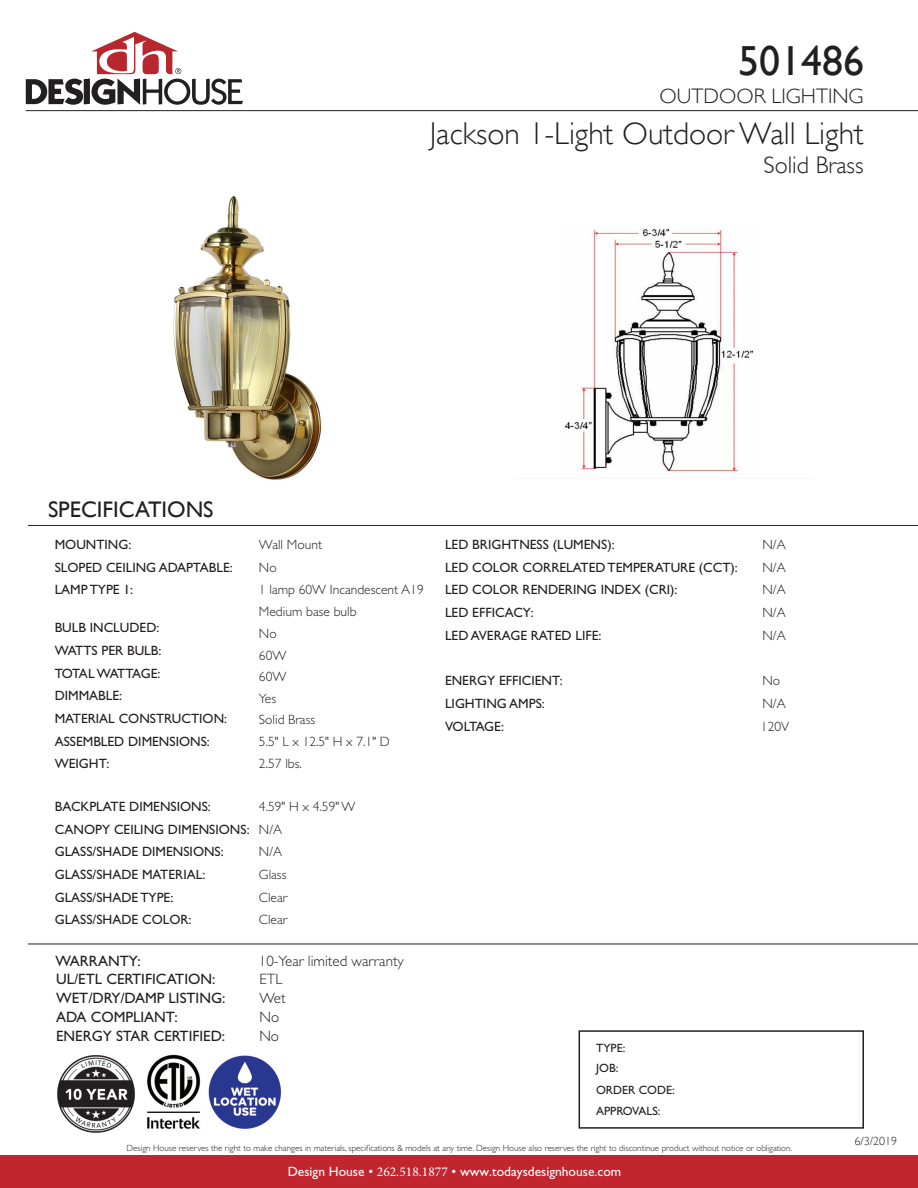
<style>
.page{position:relative;width:918px;height:1188px;background:#fff}
.page>*{position:absolute;margin:0;border:0;box-sizing:border-box;transform-origin:0 0}
.t1{font:42px "Gill Sans";color:#231f20}
.t2{font:300 31.5px "Gill Sans";color:#231f20}
.t3{font:300 24px "Gill Sans";color:#231f20}
.t4{font:22.5px "Gill Sans";color:#231f20}
.t5{font:300 21px "Gill Sans";color:#231f20}
.t6{font:15px "Gill Sans Std";color:#231f20}
.t7{font:300 15px "Gill Sans Std";color:#231f20}
.t8{font:13.5px "Gill Sans Std";color:#231f20}
.t9{font:300 13.5px/21.9px "Gill Sans Std";color:#231f20}
.t10{font:13.5px "Gill Sans Std";color:#fff}
.t11{font:13.5px "Gill Sans Std";letter-spacing:-.065em;color:#231f20}
.t12{font:13.5px "Gill Sans Std";letter-spacing:-.04em;color:#231f20}
.t13{font:12px "Gill Sans Std";color:#231f20}
.t14{font:300 12px "Gill Sans";color:#231f20}
.t15{font:300 9px "Gill Sans Std";color:#231f20}
.s1{font-family:"Minion Pro"}
</style>
<div class="page">
<div style="left:0;top:1156px;width:918px;height:32px;background:#c1262f"></div>
<svg style="left:26px;top:32px;width:217px;height:73px"></svg>
<div style="left:579px;top:1030px;width:285px;height:99px;border:2px solid #231f20"></div>
<hr style="left:26px;top:110px;width:892px;height:1px;background:#231f20">
<hr style="left:28px;top:525px;width:890px;height:1px;background:#231f20">
<img style="left:57px;top:1055px;width:78px;height:78px">
<img style="left:147px;top:1055px;width:54px;height:74px">
<img style="left:208px;top:1055px;width:73px;height:74px">
<img style="left:173px;top:196px;width:149px;height:284px">
<img style="left:564px;top:229px;width:189px;height:243px">
<hr style="left:28px;top:944px;width:890px;height:1px;background:#231f20">
<p class="t1" style="left:738px;top:36px;width:127px">501486</p>
<p class="t5" style="left:660px;top:79px;width:206px">OUTDOOR LIGHTING</p>
<p class="t2" style="left:430px;top:108px;width:435px">Jackson 1-Light Outdoor Wall Light</p>
<p class="t3" style="left:763px;top:147px;width:102px">Solid Brass</p>
<p class="t4" style="left:48px;top:496px;width:167px">SPECIFICATIONS</p>
<p class="t8" style="left:55px;top:537px;width:78px">MOUNTING:</p>
<p class="t8" style="left:55px;top:559px;width:180px">SLOPED CEILING ADAPTABLE:</p>
<p class="t8" style="left:55px;top:582px;width:80px">LAMP TYPE 1:</p>
<p class="t8" style="left:55px;top:620px;width:106px">BULB INCLUDED:</p>
<p class="t8" style="left:55px;top:643px;width:108px">WATTS PER BULB:</p>
<p class="t11" style="left:55px;top:665px;width:107px">TOTAL WATTAGE:</p>
<p class="t8" style="left:55px;top:688px;width:69px">DIMMABLE:</p>
<p class="t8" style="left:55px;top:711px;width:174px">MATERIAL CONSTRUCTION:</p>
<p class="t8" style="left:55px;top:733px;width:157px">ASSEMBLED DIMENSIONS:</p>
<p class="t8" style="left:55px;top:756px;width:56px">WEIGHT:</p>
<p class="t8" style="left:55px;top:799px;width:158px">BACKPLATE DIMENSIONS:</p>
<p class="t9" style="left:259px;top:534px;width:166px">Wall Mount<br>No<br>1 lamp 60W Incandescent A19<br>Medium base bulb<br>No<br>60W<br>60W<br>Yes<br>Solid Brass<br>5.5" L x 12.5" H x 7.1" D<br>2.57 lbs.</p>
<p class="t9" style="left:259px;top:796px;width:98px">4.59" H x 4.59" W</p>
<p class="t8" style="left:55px;top:821px;width:196px">CANOPY CEILING DIMENSIONS:</p>
<p class="t9" style="left:259px;top:818px;width:25px">N/A</p>
<p class="t8" style="left:55px;top:844px;width:171px">GLASS/SHADE DIMENSIONS:</p>
<p class="t9" style="left:259px;top:841px;width:25px">N/A</p>
<p class="t8" style="left:55px;top:867px;width:152px">GLASS/SHADE MATERIAL:</p>
<p class="t9" style="left:259px;top:864px;width:29px">Glass</p>
<p class="t8" style="left:55px;top:889px;width:120px">GLASS/SHADE TYPE:</p>
<p class="t9" style="left:259px;top:886px;width:30px">Clear</p>
<p class="t8" style="left:55px;top:912px;width:138px">GLASS/SHADE COLOR:</p>
<p class="t9" style="left:259px;top:909px;width:30px">Clear</p>
<p class="t6" style="left:56px;top:952px;width:87px">WARRANTY:</p>
<p class="t6" style="left:56px;top:971px;width:161px">UL/ETL CERTIFICATION:</p>
<p class="t6" style="left:56px;top:990px;width:171px">WET/DRY/DAMP LISTING:</p>
<p class="t6" style="left:56px;top:1009px;width:123px">ADA COMPLIANT:</p>
<p class="t7" style="left:259px;top:952px;width:146px">10-Year limited warranty</p>
<p class="t7" style="left:259px;top:971px;width:24px">ETL</p>
<p class="t7" style="left:259px;top:990px;width:28px">Wet</p>
<p class="t7" style="left:259px;top:1009px;width:21px">No</p>
<p class="t6" style="left:56px;top:1028px;width:171px">ENERGY STAR CERTIFIED:</p>
<p class="t7" style="left:259px;top:1028px;width:21px">No</p>
<p class="t8" style="left:445px;top:537px;width:171px">LED BRIGHTNESS (LUMENS):</p>
<p class="t9" style="left:762px;top:534px;width:25px">N/A</p>
<p class="t8" style="left:445px;top:559px;width:294px">LED COLOR CORRELATED TEMPERATURE (CCT):</p>
<p class="t9" style="left:762px;top:556px;width:25px">N/A</p>
<p class="t8" style="left:445px;top:582px;width:234px">LED COLOR RENDERING INDEX (CRI):</p>
<p class="t9" style="left:762px;top:579px;width:25px">N/A</p>
<p class="t8" style="left:445px;top:605px;width:90px">LED EFFICACY:</p>
<p class="t9" style="left:762px;top:602px;width:25px">N/A</p>
<p class="t8" style="left:445px;top:628px;width:158px">LED AVERAGE RATED LIFE:</p>
<p class="t9" style="left:762px;top:625px;width:25px">N/A</p>
<p class="t8" style="left:445px;top:673px;width:119px">ENERGY EFFICIENT:</p>
<p class="t9" style="left:762px;top:670px;width:19px">No</p>
<p class="t8" style="left:445px;top:696px;width:101px">LIGHTING AMPS:</p>
<p class="t9" style="left:762px;top:693px;width:25px">N/A</p>
<p class="t12" style="left:445px;top:718px;width:60px">VOLTAGE:</p>
<p class="t9" style="left:761px;top:715px;width:30px">120V</p>
<p class="t13" style="left:596px;top:1041px;width:31px">TYPE:</p>
<p class="t13" style="left:596px;top:1061px;width:24px">JOB:</p>
<p class="t13" style="left:596px;top:1083px;width:80px">ORDER CODE:</p>
<p class="t13" style="left:596px;top:1104px;width:66px">APPROVALS:</p>
<p class="t15" style="left:127px;top:1143px;width:667px">Design House reserves the right to make changes in materials, specifications &amp; models at any time. Design House also reserves the right to discontinue product without notice or obligation.</p>
<p class="t10" style="left:288px;top:1164px;width:335px">Design House • <span class="s1">262.518.1877</span> • www.todaysdesignhouse.com</p>
<p class="t14" style="left:855px;top:1132px;width:44px">6/3/2019</p>
</div>
